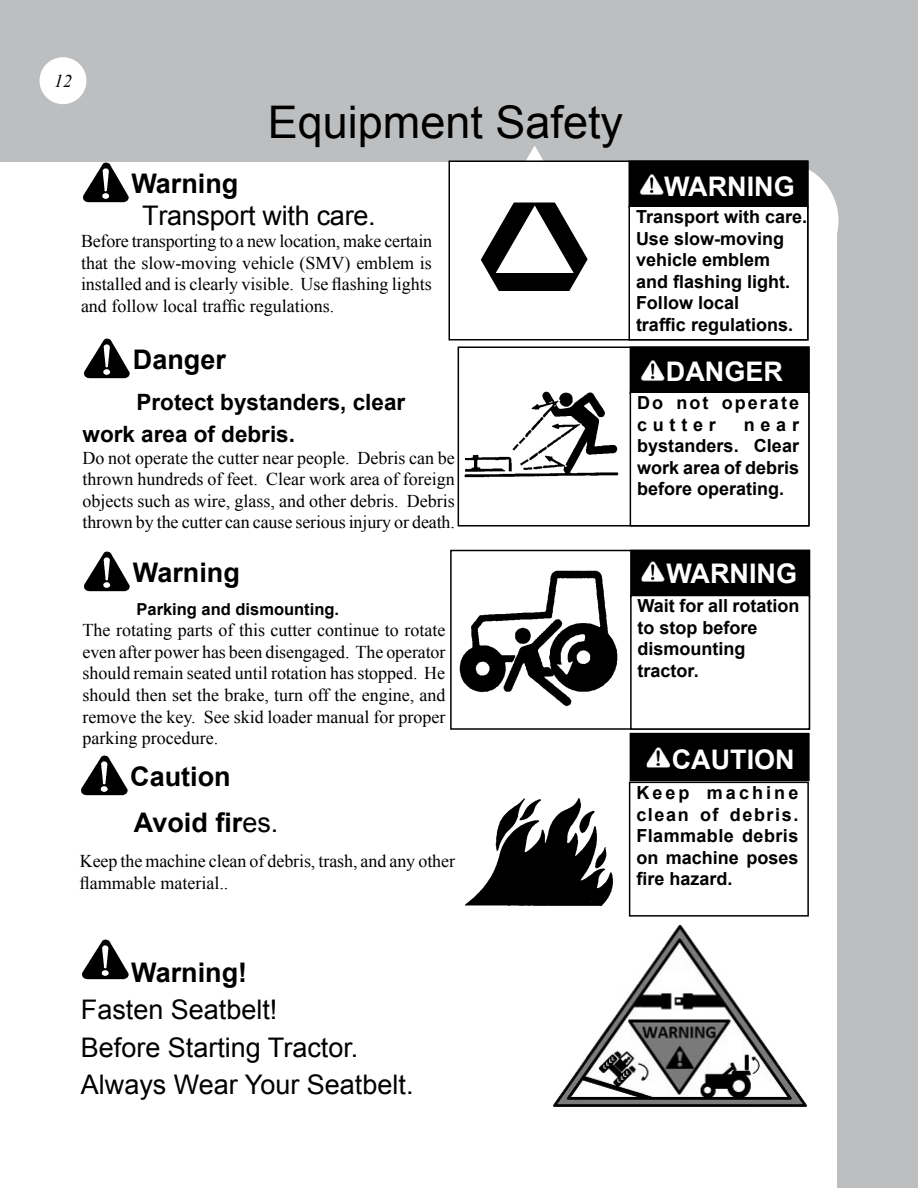
<style>
.page{position:relative;width:918px;height:1188px;background:#fff}
.page>*{position:absolute;margin:0;border:0;box-sizing:border-box;transform-origin:0 0}
.t1{font:45px "Arial";color:#000}
.t2{font:27px/37.5px "Arial";color:#000}
.t3{font:700 27px/45.9px "Arial";color:#000}
.t4{font:700 27px "Arial";color:#fff}
.t5{font:700 22.5px/32.4px "Arial";color:#000}
.t6{font:18px/21.6px "Times New Roman";color:#000;text-align:justify}
.t7{font:700 18px/21.6px "Arial";color:#000}
.t8{font:700 18px/21.6px "Arial";letter-spacing:.115em;color:#000}
.t9{font:italic 18px "Times New Roman";color:#000}
.t10{font:700 16.5px "Arial";color:#000}
.s1{font-weight:400}
</style>
<div class="page">
<div style="left:0;top:0;width:918px;height:162px;background:#bcbec0"></div>
<div style="left:777px;top:162px;width:63px;height:63px;background:#bcbec0"></div>
<div style="left:837px;top:162px;width:81px;height:1026px;background:#bcbec0"></div>
<div style="left:722px;top:163px;width:116px;height:115px;background:#fff;border-radius:50%"></div>
<div style="left:630px;top:734px;width:179px;height:46px;background:#000"></div>
<div style="left:630px;top:733px;width:180px;height:48px;border:2px solid #000"></div>
<div style="left:629px;top:161px;width:179px;height:46px;background:#000"></div>
<div style="left:628px;top:160px;width:180px;height:48px;border:2px solid #000"></div>
<div style="left:628px;top:206px;width:180px;height:134px;border:2px solid #000"></div>
<img style="left:639px;top:174px;width:25px;height:21px">
<svg style="left:448px;top:146px;width:182px;height:157px"></svg>
<img style="left:83px;top:162px;width:46px;height:41px">
<div style="left:40px;top:57px;width:46px;height:47px;background:#fff;border-radius:50%"></div>
<img style="left:648px;top:749px;width:21px;height:17px">
<div style="left:645px;top:746px;width:27px;height:23px;border:2px solid #000"></div>
<div style="left:629px;top:782px;width:180px;height:135px;border:2px solid #000"></div>
<div style="left:631px;top:550px;width:178px;height:47px;background:#000"></div>
<div style="left:630px;top:550px;width:180px;height:48px;border:2px solid #000"></div>
<div style="left:630px;top:595px;width:180px;height:135px;border:2px solid #000"></div>
<img style="left:643px;top:563px;width:21px;height:17px">
<div style="left:640px;top:560px;width:27px;height:23px;border:2px solid #000"></div>
<div style="left:630px;top:347px;width:179px;height:46px;background:#000"></div>
<div style="left:630px;top:346px;width:180px;height:48px;border:2px solid #000"></div>
<div style="left:630px;top:392px;width:180px;height:134px;border:2px solid #000"></div>
<img style="left:458px;top:348px;width:172px;height:177px">
<img style="left:641px;top:360px;width:24px;height:21px">
<img style="left:452px;top:550px;width:171px;height:157px">
<img style="left:464px;top:798px;width:149px;height:109px">
<img style="left:553px;top:925px;width:254px;height:182px">
<img style="left:82px;top:939px;width:47px;height:41px">
<img style="left:84px;top:338px;width:46px;height:41px">
<img style="left:84px;top:551px;width:46px;height:41px">
<img style="left:81px;top:755px;width:47px;height:41px">
<p class="t9" style="left:54px;top:69px;width:19px">12</p>
<h1 class="t1" style="left:268px;top:93px;width:357px">Equipment Safety</h1>
<h2 class="t3" style="left:131px;top:161px;width:108px">Warning</h2>
<h2 class="t2" style="left:142px;top:197px;width:235px">Transport with care.</h2>
<p class="t6" style="left:81px;top:230px;width:353px">Before transporting to a new location, make certain that the slow-moving vehicle (SMV) emblem is installed and is clearly visible. Use flashing lights and follow local traffic regulations.</p>
<h2 class="t3" style="left:133px;top:337px;width:95px">Danger</h2>
<p class="t5" style="left:82px;top:386px;width:324px;text-indent:54px">Protect bystanders, clear work area of debris.</p>
<p class="t6" style="left:82px;top:446px;width:374px">Do not operate the cutter near people. Debris can be thrown hundreds of feet. Clear work area of foreign objects such as wire, glass, and other debris. Debris thrown by the cutter can cause serious injury or death.</p>
<h2 class="t3" style="left:133px;top:551px;width:108px">Warning</h2>
<p class="t10" style="left:137px;top:598px;width:204px">Parking and dismounting.</p>
<p class="t6" style="left:82px;top:619px;width:365px">The rotating parts of this cutter continue to rotate even after power has been disengaged. The operator should remain seated until rotation has stopped. He should then set the brake, turn off the engine, and remove the key. See skid loader manual for proper parking procedure.</p>
<h2 class="t3" style="left:130px;top:755px;width:150px">Caution<br>Avoid fir<span class="s1">es.</span></h2>
<p class="t6" style="left:80px;top:850px;width:377px">Keep the machine clean of debris, trash, and any other flammable material..</p>
<h2 class="t4" style="left:664px;top:168px;width:132px">WARNING</h2>
<p class="t7" style="left:636px;top:206px;width:173px">Transport with care.<br>Use slow-moving vehicle emblem<br>and flashing light.<br>Follow local<br>traffic regulations.</p>
<h2 class="t4" style="left:666px;top:354px;width:118px">DANGER</h2>
<p class="t8" style="left:637px;top:392px;width:163px">Do not operate cutter</p>
<p class="t7" style="left:637px;top:414px;width:163px;text-align:justify;text-indent:107px">near bystanders. Clear work area of debris before operating.</p>
<h2 class="t4" style="left:667px;top:556px;width:132px">WARNING</h2>
<p class="t7" style="left:638px;top:596px;width:163px">Wait for all rotation to stop before dismounting tractor.</p>
<h2 class="t4" style="left:672px;top:742px;width:124px">CAUTION</h2>
<p class="t7" style="left:636px;top:782px;width:164px;text-align:justify">Keep machine clean of debris.<br>Flammable debris on machine poses fire hazard.</p>
<h2 class="t3" style="left:131px;top:950px;width:117px">Warning!</h2>
<h2 class="t2" style="left:81px;top:991px;width:334px">Fasten Seatbelt!<br>Before Starting Tractor.<br>Always Wear Your Seatbelt.</h2>
</div>
